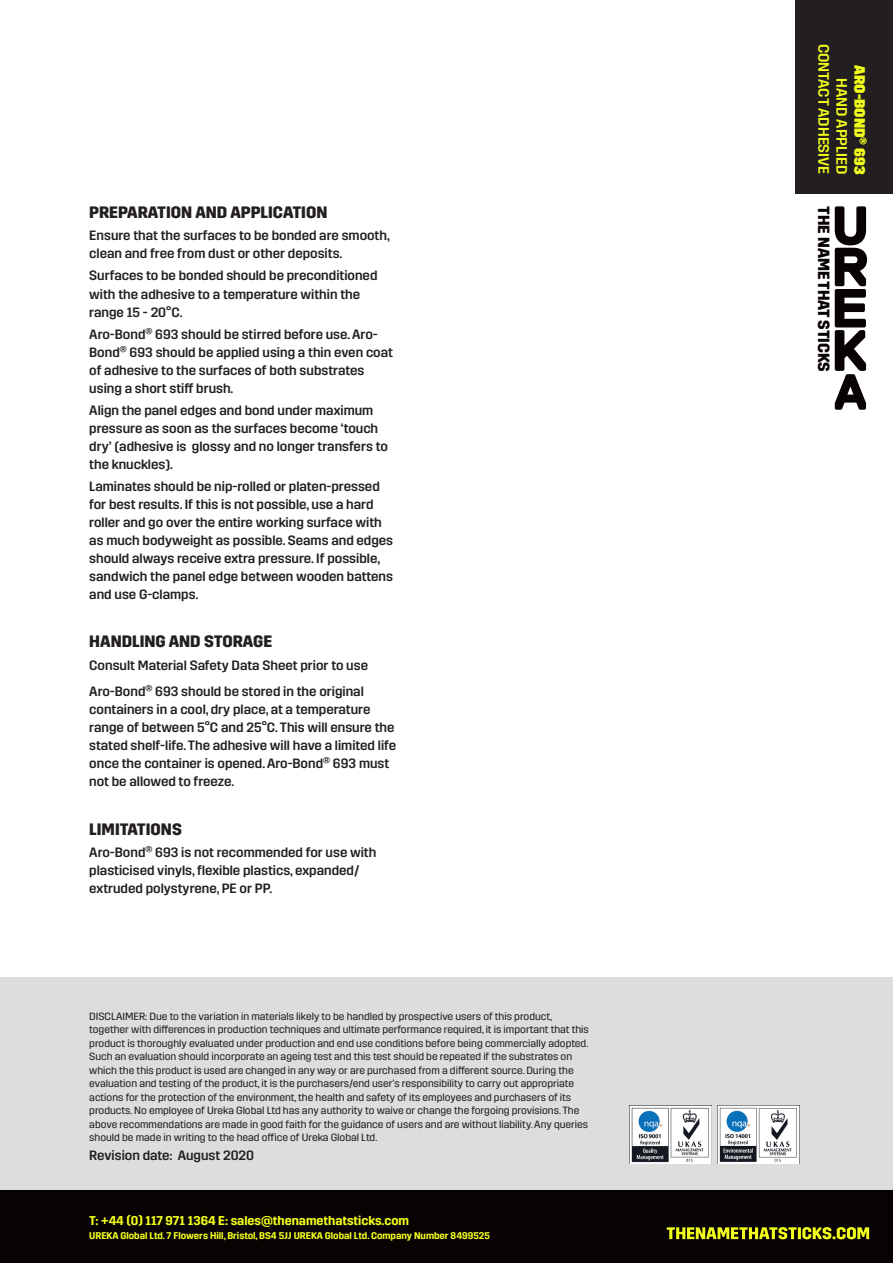
<style>
.page{position:relative;width:893px;height:1263px;background:#fff}
.page>*{position:absolute;margin:0;border:0;box-sizing:border-box;transform-origin:0 0}
.t1{font:700 16.5px "Trim";color:#231f20}
.t2{font:700 16.2px "Trim";color:#080302}
.t3{font:500 15px/18px "Trim";color:#f2ff1d;text-align:right}
.t4{font:800 15px "Trim";color:#f2ff1d}
.t5{font:500 13.5px/18px "Trim";color:#231f20}
.t6{font:600 12.75px "Trim";color:#f2ff1d}
.t7{font:10.5px/13.5px "Trim";color:#231f20}
.t8{font:600 9.75px "Trim";color:#f2ff1d}
</style>
<div class="page">
<div style="left:0;top:978px;width:893px;height:285px;background:#dedddd"></div>
<div style="left:0;top:1191px;width:893px;height:72px;background:#080302"></div>
<div style="left:795px;top:0;width:98px;height:193px;background:#231f20"></div>
<svg style="left:667px;top:1227px;width:202px;height:12px"></svg>
<svg style="left:835px;top:206px;width:32px;height:204px"></svg>
<img style="left:629px;top:1106px;width:82px;height:58px">
<img style="left:718px;top:1106px;width:82px;height:58px">
<p class="t1" style="left:89px;top:203px;width:240px">PREPARATION AND APPLICATION</p>
<p class="t5" style="left:89px;top:227px;width:302px">Ensure that the surfaces to be bonded are smooth, clean and free from dust or other deposits.</p>
<p class="t5" style="left:89px;top:267px;width:290px">Surfaces to be bonded should be preconditioned with the adhesive to a temperature within the range 15 - 20°C.</p>
<p class="t5" style="left:89px;top:325px;width:305px">Aro-Bond® 693 should be stirred before use. Aro-Bond® 693 should be applied using a thin even coat of adhesive to the surfaces of both substrates using a short stiff brush.</p>
<p class="t5" style="left:89px;top:401px;width:300px">Align the panel edges and bond under maximum pressure as soon as the surfaces become ‘touch dry’ (adhesive is glossy and no longer transfers to the knuckles).</p>
<p class="t5" style="left:89px;top:478px;width:305px">Laminates should be nip-rolled or platen-pressed for best results. If this is not possible, use a hard roller and go over the entire working surface with as much bodyweight as possible. Seams and edges should always receive extra pressure. If possible, sandwich the panel edge between wooden battens and use G-clamps.</p>
<p class="t1" style="left:89px;top:632px;width:184px">HANDLING AND STORAGE</p>
<p class="t5" style="left:89px;top:656px;width:280px">Consult Material Safety Data Sheet prior to use</p>
<p class="t5" style="left:89px;top:683px;width:308px">Aro-Bond® 693 should be stored in the original containers in a cool, dry place, at a temperature range of between 5°C and 25°C. This will ensure the stated shelf-life. The adhesive will have a limited life once the container is opened. Aro-Bond® 693 must not be allowed to freeze.</p>
<p class="t1" style="left:89px;top:820px;width:94px">LIMITATIONS</p>
<p class="t5" style="left:89px;top:844px;width:289px">Aro-Bond® 693 is not recommended for use with plasticised vinyls, flexible plastics, expanded/ extruded polystyrene, PE or PP.</p>
<p class="t7" style="left:89px;top:1010px;width:501px">DISCLAIMER: Due to the variation in materials likely to be handled by prospective users of this product, together with differences in production techniques and ultimate performance required, it is important that this product is thoroughly evaluated under production and end use conditions before being commercially adopted.<br>Such an evaluation should incorporate an ageing test and this test should be repeated if the substrates on which the this product is used are changed in any way or are purchased from a different source. During the evaluation and testing of the product, it is the purchasers/end user’s responsibility to carry out appropriate actions for the protection of the environment, the health and safety of its employees and purchasers of its products. No employee of Ureka Global Ltd has any authority to waive or change the forgoing provisions. The above recommendations are made in good faith for the guidance of users and are without liability. Any queries should be made in writing to the head office of Ureka Global Ltd.</p>
<p class="t5" style="left:89px;top:1146px;width:166px">Revision date: August 2020</p>
<p class="t6" style="left:89px;top:1213px;width:321px">T: +44 (0) 117 971 1364 E: sales@thenamethatsticks.com</p>
<p class="t8" style="left:89px;top:1229px;width:402px">UREKA Global Ltd. 7 Flowers Hill, Bristol, BS4 5JJ UREKA Global Ltd. Company Number 8499525</p>
<p class="t3" style="left:851px;top:44px;width:132px;rotate:90deg">HAND APPLIED<br>CONTACT ADHESIVE</p>
<p class="t2" style="left:833px;top:206px;width:167px;rotate:90deg">THE NAME THAT STICKS</p>
<p class="t4" style="left:868px;top:65px;width:111px;rotate:90deg">ARO-BOND® 693</p>
</div>
